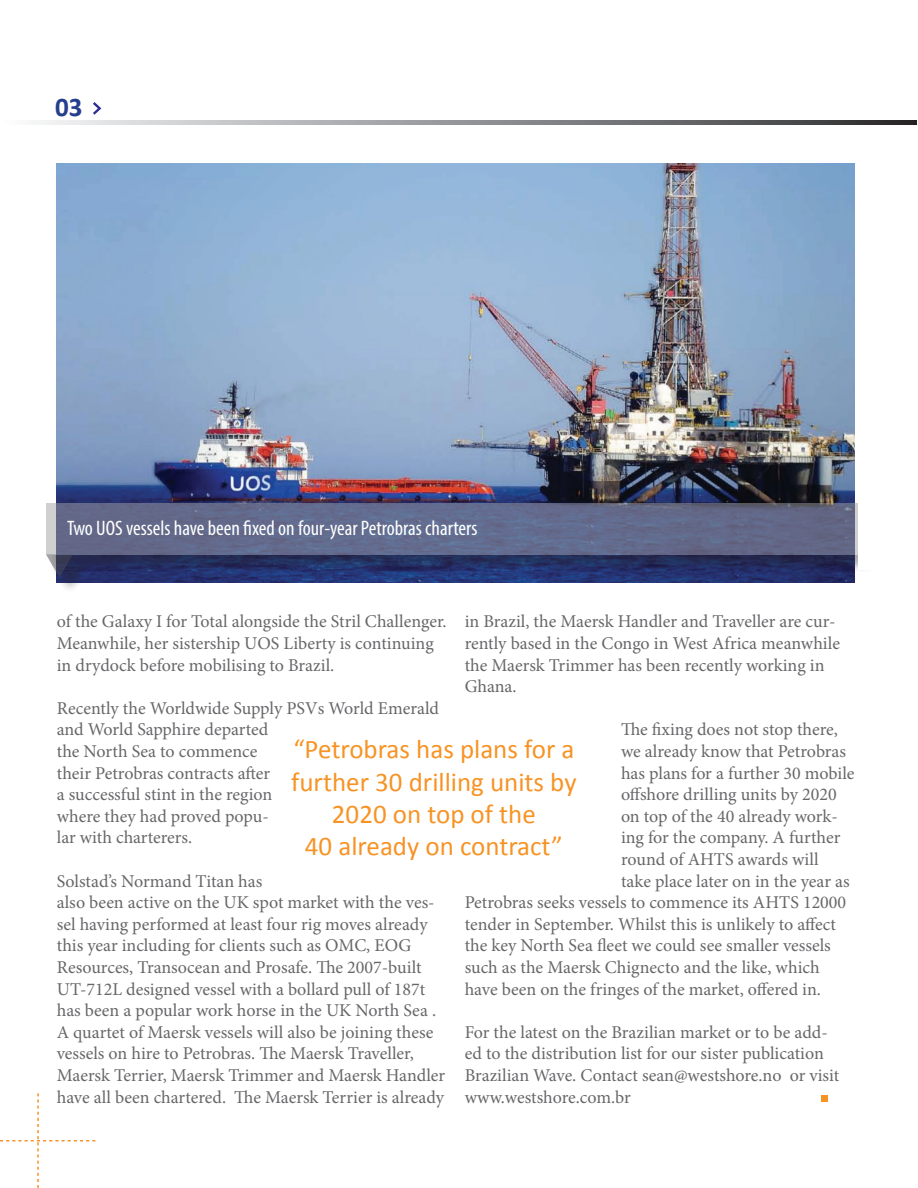
<style>
.page{position:relative;width:918px;height:1188px;background:#fff}
.page>*{position:absolute;margin:0;border:0;box-sizing:border-box;transform-origin:0 0}
.t1{font:27px/32.4px "Calibri";color:#f79324;text-align:center}
.t2{font:700 27px "Calibri";color:#253f8e}
.t3{font:condensed 21px "Myriad Pro";color:#fff}
.t4{font:18px/21.6px "Minion Pro";color:#67676a}
</style>
<div class="page">
<img style="left:57px;top:163px;width:798px;height:420px">
<svg style="left:93px;top:102px;width:9px;height:13px"></svg>
<svg style="left:38px;top:120px;width:878px;height:4px;background:#8f9093"></svg>
<svg style="left:0;top:1093px;width:95px;height:95px"></svg>
<div style="left:48px;top:506px;width:832px;height:67px;background:#231f20;opacity:.75"></div>
<svg style="left:46px;top:503px;width:812px;height:52px;background:#646b8b"></svg>
<div style="left:49px;top:557px;width:41px;height:38px;background:#231f20;opacity:.75"></div>
<svg style="left:46px;top:555px;width:27px;height:23px"></svg>
<div style="left:858px;top:503px;width:25px;height:67px;background:#fff"></div>
<div style="left:821px;top:1095px;width:7px;height:7px;background:#f79324"></div>
<h1 class="t2" style="left:55px;top:90px;width:29px">03</h1>
<p class="t3" style="left:67px;top:516px;width:412px">Two UOS vessels have been fixed on four-year Petrobras charters</p>
<p class="t4" style="left:57px;top:611px;width:391px">of the Galaxy I for Total alongside the Stril Challenger.<br>Meanwhile, her sistership UOS Liberty is continuing in drydock before mobilising to Brazil.</p>
<p class="t4" style="left:57px;top:697px;width:384px">Recently the Worldwide Supply PSVs World Emerald and World Sapphire departed<br>the North Sea to commence<br>their Petrobras contracts after<br>a successful stint in the region<br>where they had proved popu-<br>lar with charterers.</p>
<p class="t4" style="left:57px;top:870px;width:390px">Solstad’s Normand Titan has<br>also been active on the UK spot market with the ves&shy;sel having performed at least four rig moves already this year including for clients such as OMC, EOG Resources, Transocean and Prosafe. The 2007-built UT-712L designed vessel with a bollard pull of 187t has been a popular work horse in the UK North Sea .<br>A quartet of Maersk vessels will also be joining these vessels on hire to Petrobras. The Maersk Traveller, Maersk Terrier, Maersk Trimmer and Maersk Handler have all been chartered. The Maersk Terrier is already</p>
<p class="t4" style="left:465px;top:611px;width:377px">in Brazil, the Maersk Handler and Traveller are cur&shy;rently based in the Congo in West Africa meanwhile the Maersk Trimmer has been recently working in Ghana.</p>
<p class="t4" style="left:621px;top:719px;width:218px">The fixing does not stop there,</p>
<p class="t4" style="left:621px;top:740px;width:227px">we already know that Petrobras</p>
<p class="t4" style="left:621px;top:762px;width:235px">has plans for a further 30 mobile</p>
<p class="t4" style="left:621px;top:784px;width:217px">offshore drilling units by 2020</p>
<p class="t4" style="left:621px;top:805px;width:218px">on top of the 40 already work-</p>
<p class="t4" style="left:621px;top:827px;width:221px">ing for the company. A further</p>
<p class="t4" style="left:621px;top:848px;width:199px">round of AHTS awards will</p>
<p class="t4" style="left:621px;top:870px;width:230px">take place later on in the year as</p>
<p class="t4" style="left:465px;top:892px;width:383px">Petrobras seeks vessels to commence its AHTS 12000</p>
<p class="t4" style="left:465px;top:913px;width:373px">tender in September. Whilst this is unlikely to affect</p>
<p class="t4" style="left:465px;top:935px;width:368px">the key North Sea fleet we could see smaller vessels</p>
<p class="t4" style="left:465px;top:956px;width:356px">such as the Maersk Chignecto and the like, which</p>
<p class="t4" style="left:465px;top:978px;width:358px">have been on the fringes of the market, offered in.</p>
<p class="t4" style="left:465px;top:1021px;width:376px">For the latest on the Brazilian market or to be add&shy;ed to the distribution list for our sister publication Brazilian Wave. Contact sean@westshore.no or visit www.westshore.com.br</p>
<h1 class="t1" style="left:291px;top:733px;width:287px">“Petrobras has plans for a further 30 drilling units by<br>2020 on top of the<br>40 already on contract”</h1>
</div>
